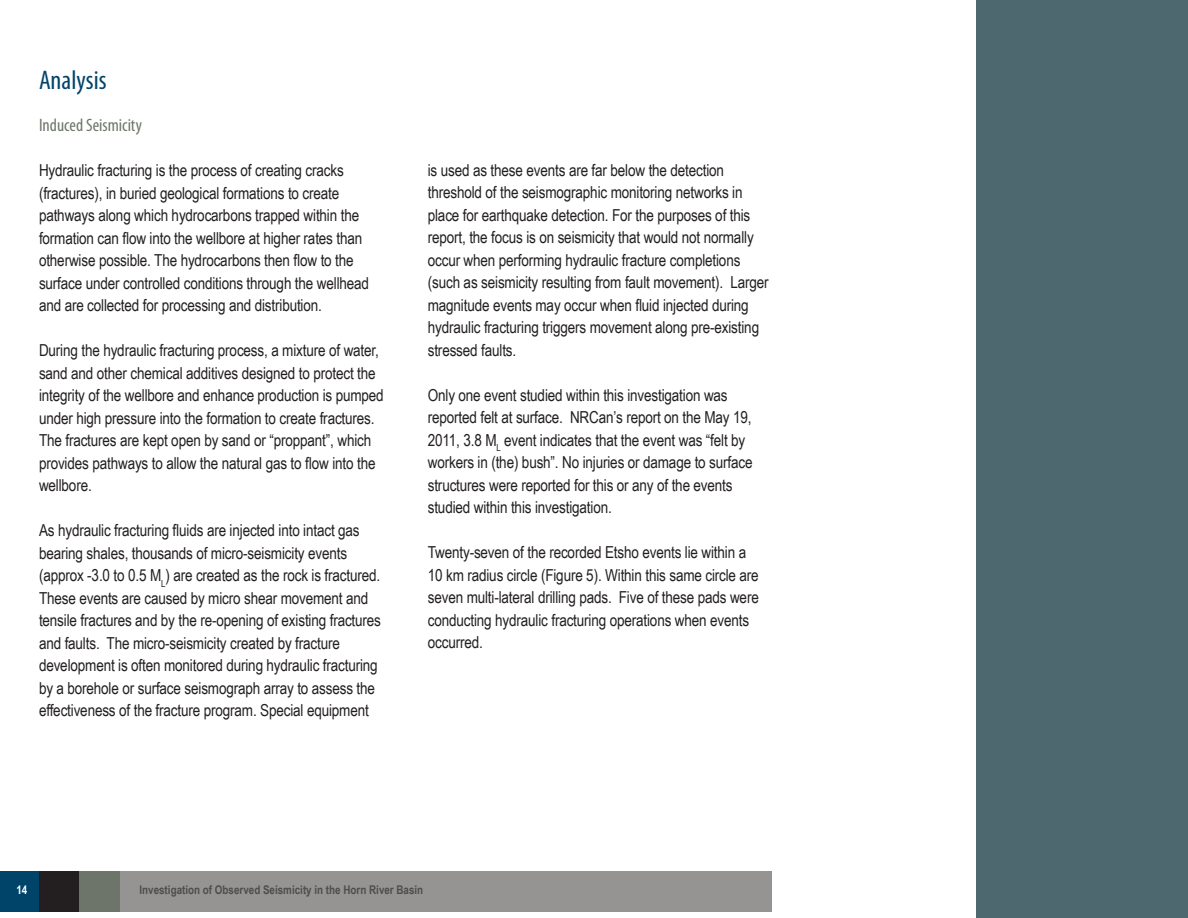
<style>
.page{position:relative;width:1188px;height:918px;background:#fff}
.page>*{position:absolute;margin:0;border:0;box-sizing:border-box;transform-origin:0 0}
.t1{font:condensed 27px "Myriad Pro";color:#00446a}
.t2{font:condensed 18px "Myriad Pro";color:#6d756a}
.t3{font:16.5px/22.5px "Arial Narrow";letter-spacing:-.01em;color:#231f20}
.t4{font:700 12px "Arial Narrow";color:#4e4d4a}
.t5{font:700 12px "Arial Narrow";color:#fff}
</style>
<div class="page">
<div style="left:0;top:871px;width:39px;height:41px;background:#00446a"></div>
<div style="left:39px;top:871px;width:40px;height:41px;background:#231f20"></div>
<div style="left:79px;top:871px;width:693px;height:41px;background:#959492"></div>
<div style="left:79px;top:871px;width:41px;height:41px;background:#6d756a"></div>
<div style="left:976px;top:0;width:212px;height:918px;background:#4d686f"></div>
<p class="t1" style="left:39px;top:63px;width:69px">Analysis</p>
<p class="t2" style="left:39px;top:114px;width:104px">Induced Seismicity</p>
<p class="t3" style="left:39px;top:158px;width:332px">Hydraulic fracturing is the process of creating cracks (fractures), in buried geological formations to create pathways along which hydrocarbons trapped within the formation can flow into the wellbore at higher rates than otherwise possible. The hydrocarbons then flow to the surface under controlled conditions through the wellhead and are collected for processing and distribution.</p>
<p class="t3" style="left:39px;top:338px;width:346px">During the hydraulic fracturing process, a mixture of water, sand and other chemical additives designed to protect the integrity of the wellbore and enhance production is pumped under high pressure into the formation to create fractures.<br>The fractures are kept open by sand or “proppant”, which provides pathways to allow the natural gas to flow into the wellbore.</p>
<p class="t3" style="left:39px;top:518px;width:344px">As hydraulic fracturing fluids are injected into intact gas bearing shales, thousands of micro-seismicity events (approx -3.0 to 0.5 M<sub>L</sub>) are created as the rock is fractured.<br>These events are caused by micro shear movement and tensile fractures and by the re-opening of existing fractures and faults. The micro-seismicity created by fracture development is often monitored during hydraulic fracturing by a borehole or surface seismograph array to assess the effectiveness of the fracture program. Special equipment</p>
<p class="t3" style="left:428px;top:158px;width:342px">is used as these events are far below the detection threshold of the seismographic monitoring networks in place for earthquake detection. For the purposes of this report, the focus is on seismicity that would not normally occur when performing hydraulic fracture completions (such as seismicity resulting from fault movement). Larger magnitude events may occur when fluid injected during hydraulic fracturing triggers movement along pre-existing stressed faults.</p>
<p class="t3" style="left:428px;top:383px;width:326px">Only one event studied within this investigation was reported felt at surface. NRCan’s report on the May 19, 2011, 3.8 M<sub>L</sub> event indicates that the event was “felt by workers in (the) bush”. No injuries or damage to surface structures were reported for this or any of the events studied within this investigation.</p>
<p class="t3" style="left:428px;top:541px;width:333px">Twenty-seven of the recorded Etsho events lie within a 10 km radius circle (Figure 5). Within this same circle are seven multi-lateral drilling pads. Five of these pads were conducting hydraulic fracturing operations when events occurred.</p>
<p class="t5" style="left:16px;top:881px;width:12px">14</p>
<p class="t4" style="left:140px;top:881px;width:285px">Investigation of Observed Seismicity in the Horn River Basin</p>
</div>
